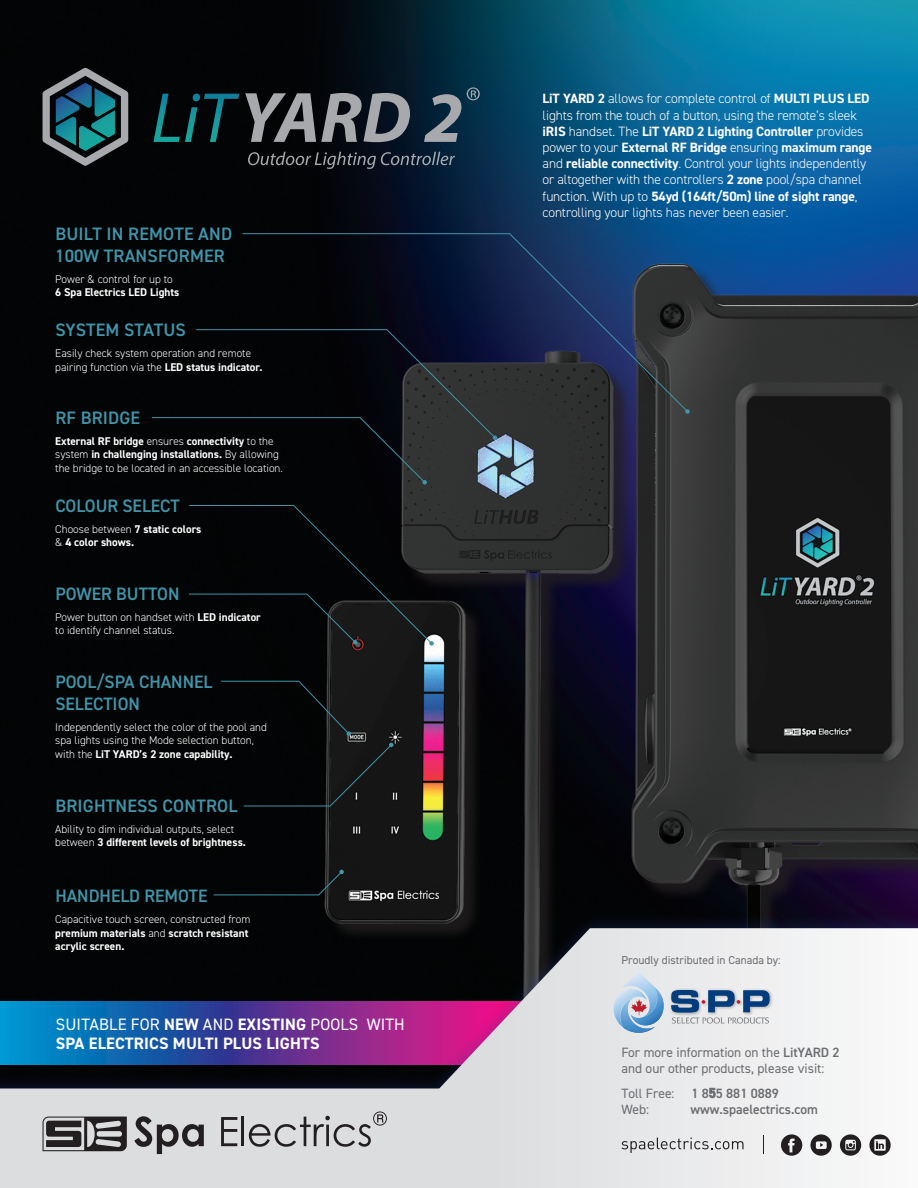
<style>
.page{position:relative;width:918px;height:1188px;background:#fff}
.page>*{position:absolute;margin:0;border:0;box-sizing:border-box;transform-origin:0 0}
.t1{font:600 18px/21.6px "DIN2014";color:#4194a9}
.t2{font:700 16.5px/19.8px "DIN2014";letter-spacing:.01em;color:#fff}
.t3{font:300 13.5px/16.2px "DIN2014";letter-spacing:-.01em;color:#fff}
.t4{font:13.5px/16px "DIN2014";color:#6c6d70}
.t5{font:600 13.5px "DIN2014";color:#6c6d70}
.t6{font:11.55px "DIN2014";color:#6c6d70}
.t7{font:300 11.25px/13.5px "DIN2014";color:#fff}
.t8{font:700 11.25px/13.5px "DIN2014";color:#fff}
.s1{font-weight:300}
.s2{font-weight:700}
.s3{font-weight:400}
.s4{font-weight:600}
</style>
<div class="page">
<img style="left:0;top:0;width:918px;height:912px">
<img style="left:292px;top:235px;width:626px;height:677px">
<div style="left:0;top:912px;width:918px;height:276px;background:#253f8e;opacity:.4"></div>
<svg style="left:0;top:928px;width:918px;height:260px"></svg>
<svg style="left:134px;top:1116px;width:70px;height:38px;background:#99989a"></svg>
<svg style="left:221px;top:1117px;width:16px;height:29px"></svg>
<hr style="left:242px;top:1116px;width:2px;height:30px;background:#231f20">
<svg style="left:43px;top:1117px;width:84px;height:34px;background:#6d6b6d"></svg>
<svg style="left:249px;top:1111px;width:138px;height:36px;background:#bababc"></svg>
<svg style="left:245px;top:93px;width:165px;height:49px;background:#585b60"></svg>
<svg style="left:424px;top:94px;width:37px;height:48px;background:#50626f"></svg>
<svg style="left:467px;top:87px;width:13px;height:13px"></svg>
<svg style="left:43px;top:68px;width:85px;height:98px;background:#2f4f56"></svg>
<svg style="left:153px;top:94px;width:86px;height:48px;background:#07282b"></svg>
<svg style="left:248px;top:152px;width:207px;height:17px;background:#262d36"></svg>
<svg style="left:243px;top:743px;width:151px;height:64px;background:#0d0f10"></svg>
<svg style="left:213px;top:870px;width:131px;height:26px;background:#080d0f"></svg>
<svg style="left:220px;top:680px;width:131px;height:56px;background:#080b0c"></svg>
<svg style="left:151px;top:329px;width:346px;height:156px;background:#0f1214"></svg>
<svg style="left:242px;top:233px;width:447px;height:180px;background:#141e30"></svg>
<svg style="left:685px;top:409px;width:5px;height:5px"></svg>
<svg style="left:188px;top:505px;width:246px;height:141px;background:#090c0d"></svg>
<img style="left:770px;top:987px;width:4px;height:30px">
<svg style="left:611px;top:971px;width:159px;height:62px;background:#b7c5d5"></svg>
<svg style="left:622px;top:1138px;width:122px;height:15px;background:#c6c6c7"></svg>
<svg style="left:763px;top:1136px;width:1px;height:18px"></svg>
<svg style="left:869px;top:1134px;width:22px;height:22px"></svg>
<svg style="left:840px;top:1134px;width:21px;height:22px"></svg>
<svg style="left:810px;top:1134px;width:22px;height:22px"></svg>
<svg style="left:781px;top:1134px;width:21px;height:22px"></svg>
<p class="t1" style="left:55px;top:223px;width:178px">BUILT IN REMOTE AND<br>100W TRANSFORMER</p>
<p class="t8" style="left:55px;top:272px;width:126px"><span class="s1">Power &amp; control for up to<br></span>6 Spa Electrics LED Lights</p>
<p class="t1" style="left:55px;top:319px;width:132px">SYSTEM STATUS</p>
<p class="t7" style="left:55px;top:347px;width:209px">Easily check system operation and remote pairing function via the <span class="s2">LED status indicator.</span></p>
<p class="t1" style="left:55px;top:407px;width:86px">RF BRIDGE</p>
<p class="t7" style="left:55px;top:434px;width:229px"><span class="s2">External RF bridge</span> ensures <span class="s2">connectivity</span> to the system <span class="s2">in challenging installations.</span> By allowing the bridge to be located in an accessible location.</p>
<p class="t1" style="left:55px;top:495px;width:126px">COLOUR SELECT</p>
<p class="t8" style="left:55px;top:522px;width:148px"><span class="s1">Choose between</span> 7 static colors <span class="s1">&amp;</span> 4 color shows.</p>
<p class="t1" style="left:55px;top:582px;width:126px">POWER BUTTON</p>
<p class="t7" style="left:55px;top:610px;width:207px">Power button on handset with <span class="s2">LED indicator </span>to identify channel status.</p>
<p class="t1" style="left:55px;top:671px;width:159px">POOL/SPA CHANNEL<br>SELECTION</p>
<p class="t7" style="left:55px;top:720px;width:213px">Independently select the color of the pool and spa lights using the Mode selection button, with the <span class="s2">LiT YARD’s 2 zone capability.</span></p>
<p class="t1" style="left:55px;top:795px;width:184px">BRIGHTNESS CONTROL</p>
<p class="t7" style="left:55px;top:822px;width:192px">Ability to dim individual outputs, select between <span class="s2">3 different levels of brightness.</span></p>
<p class="t1" style="left:55px;top:885px;width:154px">HANDHELD REMOTE</p>
<p class="t8" style="left:55px;top:912px;width:197px"><span class="s1">Capacitive touch screen, constructed from </span>premium materials <span class="s1">and</span> scratch resistant acrylic screen.</p>
<p class="t2" style="left:56px;top:1014px;width:350px"><span class="s3">SUITABLE FOR</span> NEW <span class="s3">AND</span> EXISTING <span class="s3">POOLS WITH<br></span>SPA ELECTRICS MULTI PLUS LIGHTS</p>
<p class="t3" style="left:543px;top:91px;width:331px"><span class="s2">LiT YARD 2</span> allows for complete control of <span class="s2">MULTI PLUS LED </span>lights from the touch of a button, using the remote’s sleek <span class="s2">iRIS</span> handset. The <span class="s2">LiT YARD 2 Lighting Controller</span> provides power to your <span class="s2">External RF Bridge</span> ensuring <span class="s2">maximum range </span>and <span class="s2">reliable connectivity</span>. Control your lights independently or altogether with the controllers <span class="s2">2 zone</span> pool/spa channel function. With up to <span class="s2">54yd (164ft/50m) line of sight range</span>, controlling your lights has never been easier.</p>
<p class="t6" style="left:622px;top:953px;width:161px">Proudly distributed in Canada by:</p>
<p class="t4" style="left:622px;top:1044px;width:220px">For more information on the <span class="s4">LitYARD 2 </span>and our other products, please visit:</p>
<p class="t5" style="left:622px;top:1084px;width:159px"><span class="s3">Toll Free:</span> 1 855 881 0889</p>
<p class="t4" style="left:622px;top:1101px;width:29px">Web:</p>
<p class="t5" style="left:691px;top:1100px;width:129px">www.spaelectrics.com</p>
</div>
